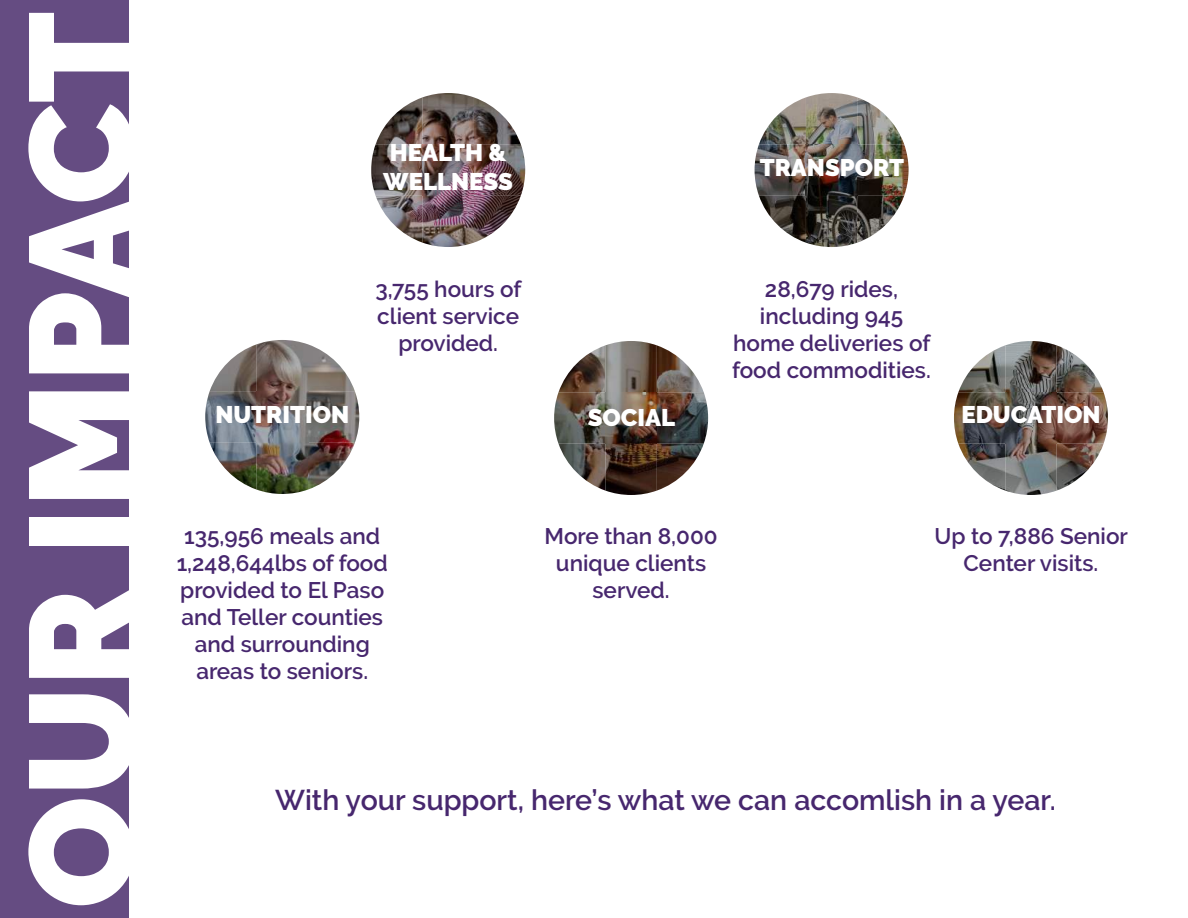
<style>
.page{position:relative;width:1188px;height:918px;background:#fff}
.page>*{position:absolute;margin:0;border:0;box-sizing:border-box;transform-origin:0 0}
.t1{font:900 147px "Raleway";color:#fff}
.t2{font:600 28.5px "Raleway";color:#47276e}
.t3{font:900 24px/28.8px "Raleway";color:#fff}
.t4{font:600 22.5px/27px "Raleway";color:#47276e;text-align:center}
</style>
<div class="page">
<div style="left:0;top:0;width:128px;height:918px;background:#654c82"></div>
<img style="left:210px;top:344px;width:47px;height:47px">
<img style="left:257px;top:340px;width:51px;height:51px">
<img style="left:308px;top:344px;width:47px;height:47px">
<img style="left:205px;top:391px;width:154px;height:52px">
<img style="left:210px;top:443px;width:47px;height:47px">
<img style="left:257px;top:443px;width:51px;height:51px">
<img style="left:308px;top:443px;width:47px;height:47px">
<img style="left:376px;top:97px;width:46px;height:47px">
<img style="left:422px;top:93px;width:52px;height:51px">
<img style="left:474px;top:97px;width:47px;height:47px">
<img style="left:371px;top:144px;width:154px;height:52px">
<img style="left:376px;top:196px;width:46px;height:47px">
<img style="left:422px;top:196px;width:52px;height:51px">
<img style="left:474px;top:196px;width:47px;height:47px">
<img style="left:759px;top:97px;width:47px;height:47px">
<img style="left:806px;top:93px;width:51px;height:51px">
<img style="left:857px;top:97px;width:47px;height:47px">
<img style="left:755px;top:144px;width:154px;height:52px">
<img style="left:759px;top:196px;width:47px;height:47px">
<img style="left:806px;top:196px;width:51px;height:51px">
<img style="left:857px;top:196px;width:47px;height:47px">
<img style="left:558px;top:345px;width:47px;height:47px">
<img style="left:605px;top:341px;width:52px;height:51px">
<img style="left:657px;top:345px;width:47px;height:47px">
<img style="left:554px;top:392px;width:154px;height:52px">
<img style="left:558px;top:444px;width:47px;height:47px">
<img style="left:605px;top:444px;width:52px;height:51px">
<img style="left:657px;top:444px;width:47px;height:47px">
<img style="left:958px;top:345px;width:47px;height:47px">
<img style="left:1005px;top:341px;width:52px;height:51px">
<img style="left:1057px;top:345px;width:47px;height:47px">
<img style="left:954px;top:392px;width:154px;height:52px">
<img style="left:958px;top:444px;width:47px;height:47px">
<img style="left:1005px;top:444px;width:52px;height:51px">
<img style="left:1057px;top:444px;width:47px;height:47px">
<h1 class="t1" style="left:14px;top:909px;width:899px;rotate:-90deg">OUR IMPACT</h1>
<p class="t3" style="left:383px;top:140px;width:131px">HEALTH &amp;<br>WELLNESS</p>
<p class="t3" style="left:215px;top:402px;width:135px">NUTRITION</p>
<p class="t4" style="left:375px;top:278px;width:148px">3,755 hours of client service provided.</p>
<p class="t3" style="left:760px;top:155px;width:146px">TRANSPORT</p>
<p class="t4" style="left:732px;top:278px;width:200px">28,679 rides, including 945 home deliveries of food commodities.</p>
<p class="t3" style="left:588px;top:405px;width:89px">SOCIAL</p>
<p class="t3" style="left:961px;top:402px;width:141px">EDUCATION</p>
<p class="t4" style="left:177px;top:524px;width:213px">135,956 meals and<br>1,248,644lbs of food provided to El Paso and Teller counties and surrounding areas to seniors.</p>
<p class="t4" style="left:545px;top:524px;width:175px">More than 8,000 unique clients served.</p>
<p class="t4" style="left:934px;top:524px;width:195px">Up to 7,886 Senior<br>Center visits.</p>
<p class="t2" style="left:275px;top:789px;width:783px">With your support, hereís what we can accomlish in a year.</p>
</div>
